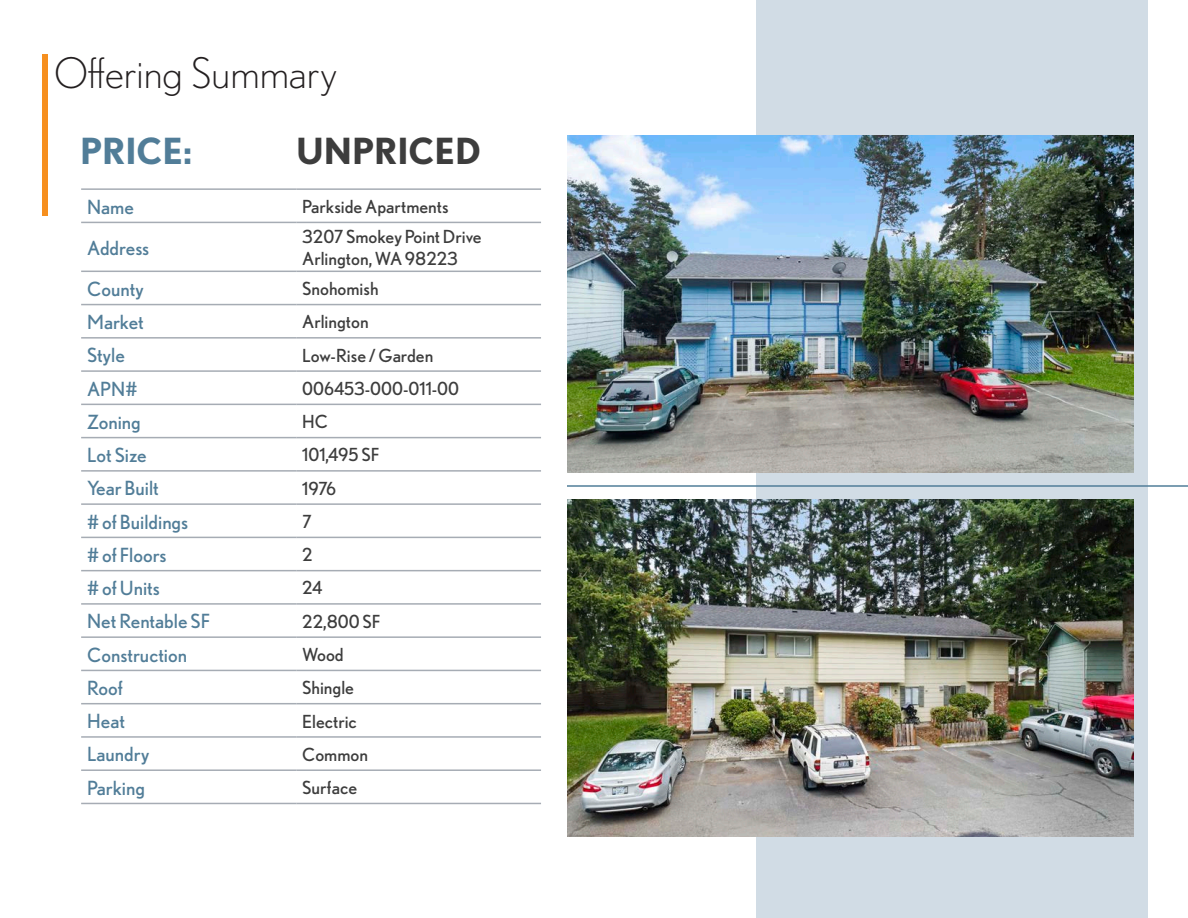
<style>
.page{position:relative;width:1188px;height:918px;background:#fff}
.page>*{position:absolute;margin:0;border:0;box-sizing:border-box;transform-origin:0 0}
.t1{font:300 42px "Nobel";color:#231f20}
.t2{font:700 36px "Nobel";color:#3d3d3d}
.t3{font:700 36px "Nobel";color:#517d98}
.t4{font:19.5px "Nobel";color:#517d98}
.t5{font:18px "Nobel";color:#3d3d3d}
</style>
<div class="page">
<div style="left:42px;top:54px;width:6px;height:162px;background:#f68f1e"></div>
<hr style="left:81px;top:188px;width:215px;height:2px;background:#a6acb4">
<hr style="left:296px;top:188px;width:245px;height:2px;background:#a6acb4">
<hr style="left:81px;top:222px;width:215px;height:1px;background:#a6acb4">
<hr style="left:296px;top:222px;width:245px;height:1px;background:#a6acb4">
<hr style="left:81px;top:271px;width:215px;height:1px;background:#a6acb4">
<hr style="left:296px;top:271px;width:245px;height:1px;background:#a6acb4">
<hr style="left:81px;top:304px;width:215px;height:1px;background:#a6acb4">
<hr style="left:296px;top:304px;width:245px;height:1px;background:#a6acb4">
<hr style="left:81px;top:337px;width:215px;height:2px;background:#a6acb4">
<hr style="left:296px;top:337px;width:245px;height:2px;background:#a6acb4">
<hr style="left:81px;top:370px;width:215px;height:2px;background:#a6acb4">
<hr style="left:296px;top:370px;width:245px;height:2px;background:#a6acb4">
<hr style="left:81px;top:404px;width:215px;height:1px;background:#a6acb4">
<hr style="left:296px;top:404px;width:245px;height:1px;background:#a6acb4">
<hr style="left:81px;top:437px;width:215px;height:1px;background:#a6acb4">
<hr style="left:296px;top:437px;width:245px;height:1px;background:#a6acb4">
<hr style="left:81px;top:470px;width:215px;height:2px;background:#a6acb4">
<hr style="left:296px;top:470px;width:245px;height:2px;background:#a6acb4">
<hr style="left:81px;top:503px;width:215px;height:2px;background:#a6acb4">
<hr style="left:296px;top:503px;width:245px;height:2px;background:#a6acb4">
<hr style="left:81px;top:537px;width:215px;height:1px;background:#a6acb4">
<hr style="left:296px;top:537px;width:245px;height:1px;background:#a6acb4">
<hr style="left:81px;top:570px;width:215px;height:1px;background:#a6acb4">
<hr style="left:296px;top:570px;width:245px;height:1px;background:#a6acb4">
<hr style="left:81px;top:603px;width:215px;height:2px;background:#a6acb4">
<hr style="left:296px;top:603px;width:245px;height:2px;background:#a6acb4">
<hr style="left:81px;top:636px;width:215px;height:2px;background:#a6acb4">
<hr style="left:296px;top:636px;width:245px;height:2px;background:#a6acb4">
<hr style="left:81px;top:670px;width:215px;height:1px;background:#a6acb4">
<hr style="left:296px;top:670px;width:245px;height:1px;background:#a6acb4">
<hr style="left:81px;top:703px;width:215px;height:1px;background:#a6acb4">
<hr style="left:296px;top:703px;width:245px;height:1px;background:#a6acb4">
<hr style="left:81px;top:736px;width:215px;height:2px;background:#a6acb4">
<hr style="left:296px;top:736px;width:245px;height:2px;background:#a6acb4">
<hr style="left:81px;top:769px;width:215px;height:2px;background:#a6acb4">
<hr style="left:296px;top:769px;width:245px;height:2px;background:#a6acb4">
<hr style="left:81px;top:803px;width:215px;height:1px;background:#a6acb4">
<hr style="left:296px;top:803px;width:245px;height:1px;background:#a6acb4">
<div style="left:756px;top:0;width:392px;height:918px;background:#d1dce5"></div>
<img style="left:567px;top:135px;width:567px;height:337px">
<img style="left:567px;top:500px;width:567px;height:337px">
<hr style="left:567px;top:485px;width:621px;height:2px;background:#517d98">
<p class="t1" style="left:54px;top:49px;width:284px">Offering Summary</p>
<p class="t3" style="left:80px;top:129px;width:113px">PRICE:</p>
<p class="t2" style="left:296px;top:129px;width:186px">UNPRICED</p>
<p class="t4" style="left:87px;top:195px;width:48px">Name</p>
<p class="t5" style="left:302px;top:196px;width:148px">Parkside Apartments</p>
<p class="t4" style="left:87px;top:236px;width:64px">Address</p>
<p class="t5" style="left:302px;top:226px;width:181px">3207 Smokey Point Drive</p>
<p class="t5" style="left:302px;top:248px;width:157px">Arlington, WA 98223</p>
<p class="t4" style="left:87px;top:278px;width:58px">County</p>
<p class="t5" style="left:302px;top:278px;width:78px">Snohomish</p>
<p class="t4" style="left:87px;top:311px;width:58px">Market</p>
<p class="t5" style="left:302px;top:312px;width:68px">Arlington</p>
<p class="t4" style="left:87px;top:344px;width:39px">Style</p>
<p class="t5" style="left:302px;top:345px;width:133px">Low-Rise / Garden</p>
<p class="t4" style="left:87px;top:377px;width:52px">APN#</p>
<p class="t5" style="left:302px;top:378px;width:158px">006453-000-011-00</p>
<p class="t4" style="left:87px;top:411px;width:55px">Zoning</p>
<p class="t5" style="left:302px;top:411px;width:27px">HC</p>
<p class="t4" style="left:87px;top:444px;width:61px">Lot Size</p>
<p class="t5" style="left:302px;top:445px;width:79px">101,495 SF</p>
<p class="t4" style="left:87px;top:477px;width:73px">Year Built</p>
<p class="t5" style="left:302px;top:478px;width:35px">1976</p>
<p class="t4" style="left:87px;top:510px;width:103px"># of Buildings</p>
<p class="t5" style="left:302px;top:511px;width:11px">7</p>
<p class="t4" style="left:87px;top:544px;width:81px"># of Floors</p>
<p class="t5" style="left:302px;top:544px;width:12px">2</p>
<p class="t4" style="left:87px;top:577px;width:74px"># of Units</p>
<p class="t5" style="left:302px;top:578px;width:22px">24</p>
<p class="t4" style="left:87px;top:610px;width:124px">Net Rentable SF</p>
<p class="t5" style="left:302px;top:611px;width:80px">22,800 SF</p>
<p class="t4" style="left:87px;top:643px;width:101px">Construction</p>
<p class="t5" style="left:302px;top:644px;width:43px">Wood</p>
<p class="t4" style="left:87px;top:677px;width:37px">Roof</p>
<p class="t5" style="left:302px;top:677px;width:53px">Shingle</p>
<p class="t4" style="left:87px;top:710px;width:39px">Heat</p>
<p class="t5" style="left:302px;top:711px;width:56px">Electric</p>
<p class="t4" style="left:87px;top:743px;width:64px">Laundry</p>
<p class="t5" style="left:302px;top:744px;width:67px">Common</p>
<p class="t4" style="left:87px;top:776px;width:59px">Parking</p>
<p class="t5" style="left:302px;top:777px;width:56px">Surface</p>
</div>
